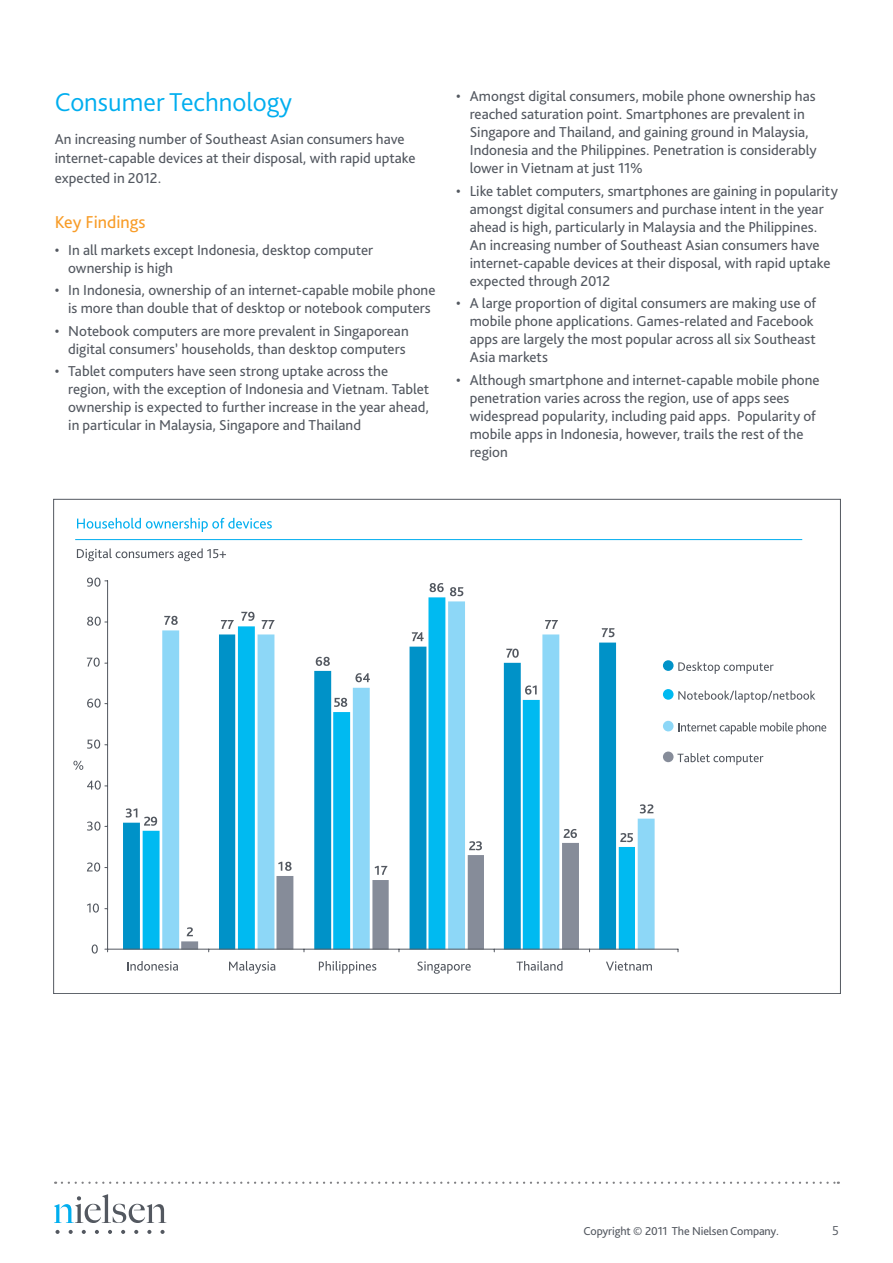
<style>
.page{position:relative;width:893px;height:1263px;background:#fff}
.page>*{position:absolute;margin:0;border:0;box-sizing:border-box;transform-origin:0 0}
.Section_Head{font:300 27px "Bliss Pro";color:#00aeef}
.Head{font:18px "Bliss Pro";color:#f89c27}
.Body_Bullets_Lev1{font:15px/18px "Bliss Pro";color:#535860}
.Body{font:15px/19.5px "Bliss Pro";color:#535860}
.t1{font:300 13.5px "Bliss Pro";color:#535860}
.t2{font:12px "Bliss Pro";letter-spacing:-.01em;color:#535860}
</style>
<div class="page">
<svg style="left:54px;top:1194px;width:112px;height:29px"></svg>
<svg style="left:56px;top:1230px;width:4px;height:4px"></svg>
<svg style="left:69px;top:1230px;width:4px;height:4px"></svg>
<svg style="left:82px;top:1230px;width:4px;height:4px"></svg>
<svg style="left:95px;top:1230px;width:4px;height:4px"></svg>
<svg style="left:108px;top:1230px;width:4px;height:4px"></svg>
<svg style="left:121px;top:1230px;width:4px;height:4px"></svg>
<svg style="left:134px;top:1230px;width:4px;height:4px"></svg>
<svg style="left:160px;top:1230px;width:5px;height:4px"></svg>
<svg style="left:147px;top:1230px;width:4px;height:4px"></svg>
<svg style="left:62px;top:1181px;width:777px;height:3px"></svg>
<svg style="left:77px;top:518px;width:195px;height:14px"></svg>
<svg style="left:77px;top:548px;width:149px;height:13px"></svg>
<hr style="left:75px;top:539px;width:727px;height:1px;background:#00aeef">
<div style="left:663px;top:660px;width:11px;height:11px;background:#0092c8;border-radius:50%"></div>
<div style="left:663px;top:689px;width:11px;height:11px;background:#00baf1;border-radius:50%"></div>
<svg style="left:678px;top:662px;width:96px;height:12px"></svg>
<svg style="left:678px;top:691px;width:137px;height:12px"></svg>
<div style="left:663px;top:721px;width:11px;height:10px;background:#8dd7f7;border-radius:50%"></div>
<div style="left:663px;top:751px;width:11px;height:11px;background:#868c99;border-radius:50%"></div>
<svg style="left:678px;top:722px;width:148px;height:12px"></svg>
<svg style="left:677px;top:753px;width:86px;height:12px"></svg>
<svg style="left:127px;top:961px;width:51px;height:10px"></svg>
<svg style="left:229px;top:961px;width:46px;height:13px"></svg>
<svg style="left:319px;top:961px;width:57px;height:13px"></svg>
<svg style="left:417px;top:961px;width:54px;height:13px"></svg>
<svg style="left:516px;top:961px;width:46px;height:10px"></svg>
<svg style="left:606px;top:961px;width:46px;height:10px"></svg>
<svg style="left:123px;top:808px;width:20px;height:141px;fill:#0092c8"></svg>
<svg style="left:143px;top:597px;width:303px;height:352px"></svg>
<svg style="left:162px;top:601px;width:493px;height:348px"></svg>
<hr style="left:107px;top:581px;width:1px;height:368px;background:#535860">
<hr style="left:108px;top:949px;width:570px;height:1px;background:#535860">
<svg style="left:126px;top:808px;width:11px;height:9px"></svg>
<svg style="left:221px;top:620px;width:13px;height:9px"></svg>
<svg style="left:316px;top:657px;width:14px;height:9px"></svg>
<svg style="left:412px;top:632px;width:12px;height:9px"></svg>
<svg style="left:506px;top:649px;width:13px;height:9px"></svg>
<svg style="left:602px;top:628px;width:13px;height:9px"></svg>
<svg style="left:144px;top:817px;width:13px;height:9px"></svg>
<svg style="left:241px;top:612px;width:14px;height:9px"></svg>
<svg style="left:334px;top:698px;width:13px;height:9px"></svg>
<svg style="left:430px;top:583px;width:14px;height:9px"></svg>
<svg style="left:525px;top:685px;width:12px;height:10px"></svg>
<svg style="left:620px;top:833px;width:13px;height:9px"></svg>
<svg style="left:164px;top:616px;width:14px;height:9px"></svg>
<svg style="left:261px;top:620px;width:13px;height:9px"></svg>
<svg style="left:355px;top:673px;width:15px;height:9px"></svg>
<svg style="left:450px;top:587px;width:13px;height:9px"></svg>
<svg style="left:545px;top:620px;width:13px;height:9px"></svg>
<svg style="left:640px;top:804px;width:13px;height:9px"></svg>
<svg style="left:181px;top:829px;width:398px;height:123px"></svg>
<svg style="left:92px;top:944px;width:6px;height:9px"></svg>
<svg style="left:87px;top:903px;width:12px;height:9px"></svg>
<svg style="left:87px;top:862px;width:21px;height:9px"></svg>
<svg style="left:87px;top:821px;width:21px;height:10px"></svg>
<svg style="left:87px;top:780px;width:21px;height:10px"></svg>
<svg style="left:87px;top:739px;width:21px;height:10px"></svg>
<svg style="left:87px;top:698px;width:21px;height:10px"></svg>
<svg style="left:87px;top:657px;width:21px;height:10px"></svg>
<svg style="left:87px;top:617px;width:21px;height:9px"></svg>
<svg style="left:87px;top:577px;width:21px;height:10px"></svg>
<svg style="left:73px;top:761px;width:10px;height:9px"></svg>
<p class="Section_Head" style="left:55px;top:85px;width:239px">Consumer Technology</p>
<p class="Body" style="left:55px;top:128px;width:362px">An increasing number of Southeast Asian consumers have internet-capable devices at their disposal, with rapid uptake expected in 2012.</p>
<p class="Head" style="left:55px;top:211px;width:92px">Key Findings</p>
<p class="Body_Bullets_Lev1" style="left:68px;top:240px;width:306px;text-indent:-14px">• In all markets except Indonesia, desktop computer ownership is high</p>
<p class="Body_Bullets_Lev1" style="left:55px;top:281px;width:382px;text-align:center">• In Indonesia, ownership of an internet-capable mobile phone is more than double that of desktop or notebook computers</p>
<p class="Body_Bullets_Lev1" style="left:55px;top:321px;width:355px;text-align:right">• Notebook computers are more prevalent in Singaporean digital consumers’ households, than desktop computers</p>
<p class="Body_Bullets_Lev1" style="left:68px;top:362px;width:362px;text-indent:-14px">• Tablet computers have seen strong uptake across the region, with the exception of Indonesia and Vietnam. Tablet ownership is expected to further increase in the year ahead, in particular in Malaysia, Singapore and Thailand</p>
<p class="Body_Bullets_Lev1" style="left:470px;top:87px;width:348px;text-indent:-14px">• Amongst digital consumers, mobile phone ownership has reached saturation point. Smartphones are prevalent in Singapore and Thailand, and gaining ground in Malaysia, Indonesia and the Philippines. Penetration is considerably lower in Vietnam at just 11%</p>
<p class="Body_Bullets_Lev1" style="left:470px;top:182px;width:370px;text-indent:-14px">• Like tablet computers, smartphones are gaining in popularity amongst digital consumers and purchase intent in the year ahead is high, particularly in Malaysia and the Philippines.<br>An increasing number of Southeast Asian consumers have internet-capable devices at their disposal, with rapid uptake expected through 2012</p>
<p class="Body_Bullets_Lev1" style="left:470px;top:294px;width:348px;text-indent:-14px">• A large proportion of digital consumers are making use of mobile phone applications. Games-related and Facebook apps are largely the most popular across all six Southeast Asia markets</p>
<p class="Body_Bullets_Lev1" style="left:470px;top:371px;width:351px;text-indent:-14px">• Although smartphone and internet-capable mobile phone penetration varies across the region, use of apps sees widespread popularity, including paid apps. Popularity of mobile apps in Indonesia, however, trails the rest of the region</p>
<p class="t2" style="left:584px;top:1224px;width:197px">Copyright © 2011 The Nielsen Company.</p>
<p class="t1" style="left:832px;top:1222px;width:8px">5</p>
</div>
